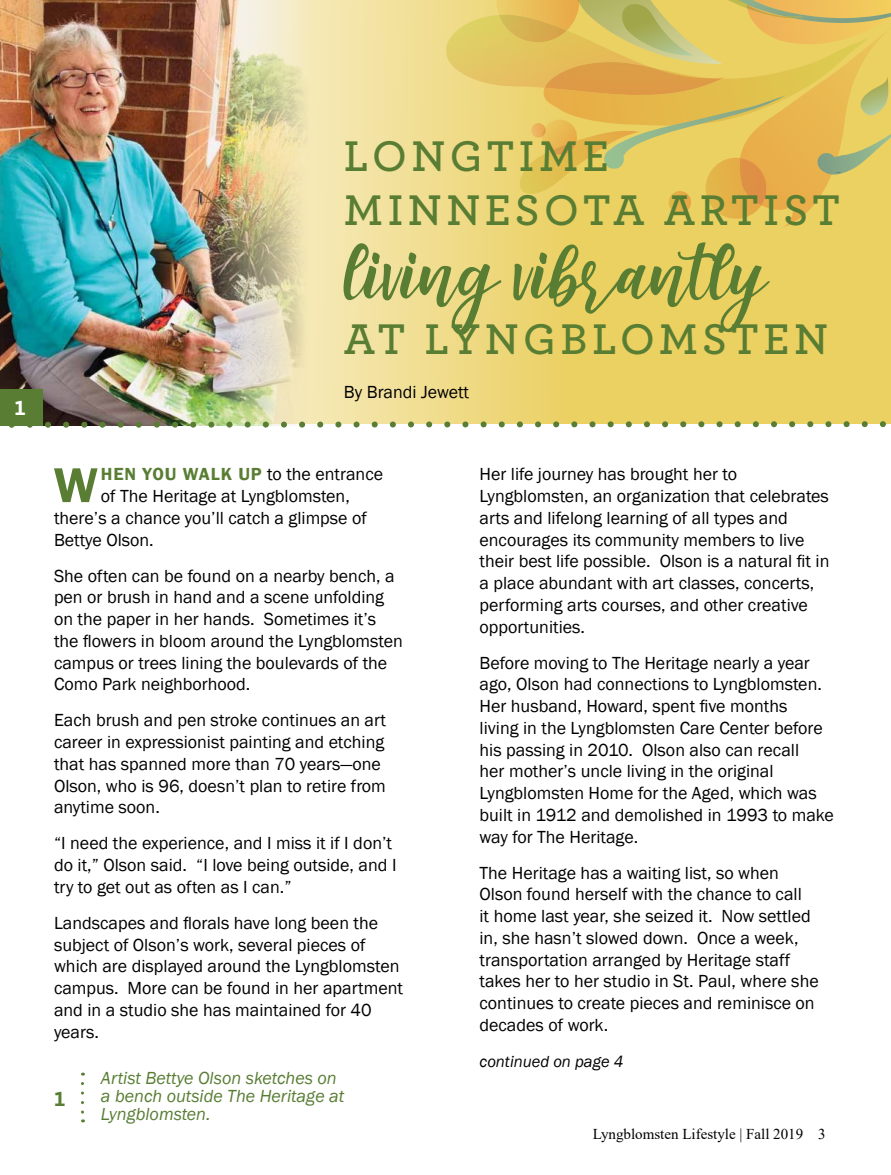
<style>
.page{position:relative;width:891px;height:1175px;background:#fff}
.page>*{position:absolute;margin:0;border:0;box-sizing:border-box;transform-origin:0 0}
.t1{font:60px "amuba";color:#587d33}
.t2{font:600 50.7px "Franklin Gothic";color:#587d33}
.t3{font:600 45px/54px "Archer";letter-spacing:.1em;color:#587d33}
.t4{font:700 27px "Archer";color:#fff}
.t5{font:700 27px "Archer";color:#587d33}
.t6{font:18px/21.8px "Franklin Gothic";color:#000}
.t7{font:italic 18px/18px "Franklin Gothic";color:#587d33}
.t8{font:italic 16.5px "Franklin Gothic";color:#000}
.t9{font:15px "Times New Roman";color:#000}
.s1{font-weight:600;color:#587d33}
.s2{color:#fff}
</style>
<div class="page">
<svg style="left:308px;top:0;width:583px;height:418px;background:#eed87f"></svg>
<svg style="left:81px;top:1083px;width:3px;height:39px"></svg>
<img style="left:0;top:0;width:308px;height:418px">
<svg style="left:445px;top:0;width:446px;height:228px;background:#e3c460"></svg>
<div style="left:0;top:389px;width:42px;height:37px;background:#587d33"></div>
<svg style="left:9px;top:418px;width:882px;height:10px"></svg>
<h3 class="t4" style="left:14px;top:384px;width:13px">1</h3>
<h3 class="t3" style="left:344px;top:126px;width:498px">LONGTIME<br>MINNESOTA ARTIST</h3>
<h1 class="t1" style="left:344px;top:238px;width:425px">living vibrantly</h1>
<h3 class="t3" style="left:344px;top:309px;width:486px">AT LYNGBLOMSTEN</h3>
<p class="t6" style="left:344px;top:381px;width:127px">By Brandi Jewett</p>
<h2 class="t2" style="left:54px;top:454px;width:46px">W</h2>
<p class="t6" style="left:101px;top:464px;width:284px"><span class="s1">HEN YOU WALK UP</span> to the entrance</p>
<p class="t6" style="left:101px;top:485px;width:250px">of The Heritage at Lyngblomsten,</p>
<p class="t6" style="left:54px;top:507px;width:314px">there’s a chance you’ll catch a glimpse of</p>
<p class="t6" style="left:54px;top:529px;width:101px">Bettye Olson.</p>
<p class="t6" style="left:54px;top:565px;width:350px">She often can be found on a nearby bench, a pen or brush in hand and a scene unfolding on the paper in her hands. Sometimes it’s the flowers in bloom around the Lyngblomsten campus or trees lining the boulevards of the Como Park neighborhood.</p>
<p class="t6" style="left:54px;top:710px;width:334px">Each brush and pen stroke continues an art career in expressionist painting and etching that has spanned more than 70 years—one Olson, who is 96, doesn’t plan to retire from anytime soon.</p>
<p class="t6" style="left:54px;top:833px;width:344px">“I need the experience, and I miss it if I don’t do it,” Olson said. “I love being outside, and I try to get out as often as I can.”</p>
<p class="t6" style="left:54px;top:912px;width:351px">Landscapes and florals have long been the subject of Olson’s work, several pieces of which are displayed around the Lyngblomsten campus. More can be found in her apartment and in a studio she has maintained for 40 years.</p>
<h3 class="t5" style="left:54px;top:1075px;width:13px">1</h3>
<p class="t7" style="left:101px;top:1069px;width:245px">Artist Bettye Olson sketches on a bench outside The Heritage at<br>Lyngblomsten.</p>
<p class="t6" style="left:480px;top:464px;width:351px">Her life journey has brought her to Lyngblomsten, an organization that celebrates arts and lifelong learning of all types and encourages its community members to live their best life possible. Olson is a natural fit in a place abundant with art classes, concerts, performing arts courses, and other creative opportunities.</p>
<p class="t6" style="left:480px;top:652px;width:356px">Before moving to The Heritage nearly a year ago, Olson had connections to Lyngblomsten.<br>Her husband, Howard, spent five months<br>living in the Lyngblomsten Care Center before his passing in 2010. Olson also can recall<br>her mother’s uncle living in the original Lyngblomsten Home for the Aged, which was built in 1912 and demolished in 1993 to make way for The Heritage.</p>
<p class="t6" style="left:480px;top:862px;width:341px">The Heritage has a waiting list, so when Olson found herself with the chance to call<br>it home last year, she seized it. Now settled in, she hasn’t slowed down. Once a week, transportation arranged by Heritage staff takes her to her studio in St. Paul, where she continues to create pieces and reminisce on decades of work.</p>
<p class="t8" style="left:480px;top:1051px;width:145px">continued on page 4</p>
<p class="t9" style="left:593px;top:1123px;width:246px">Lyngblomsten Lifestyle | Fall 2019 3 <span class="s2">3</span></p>
</div>
